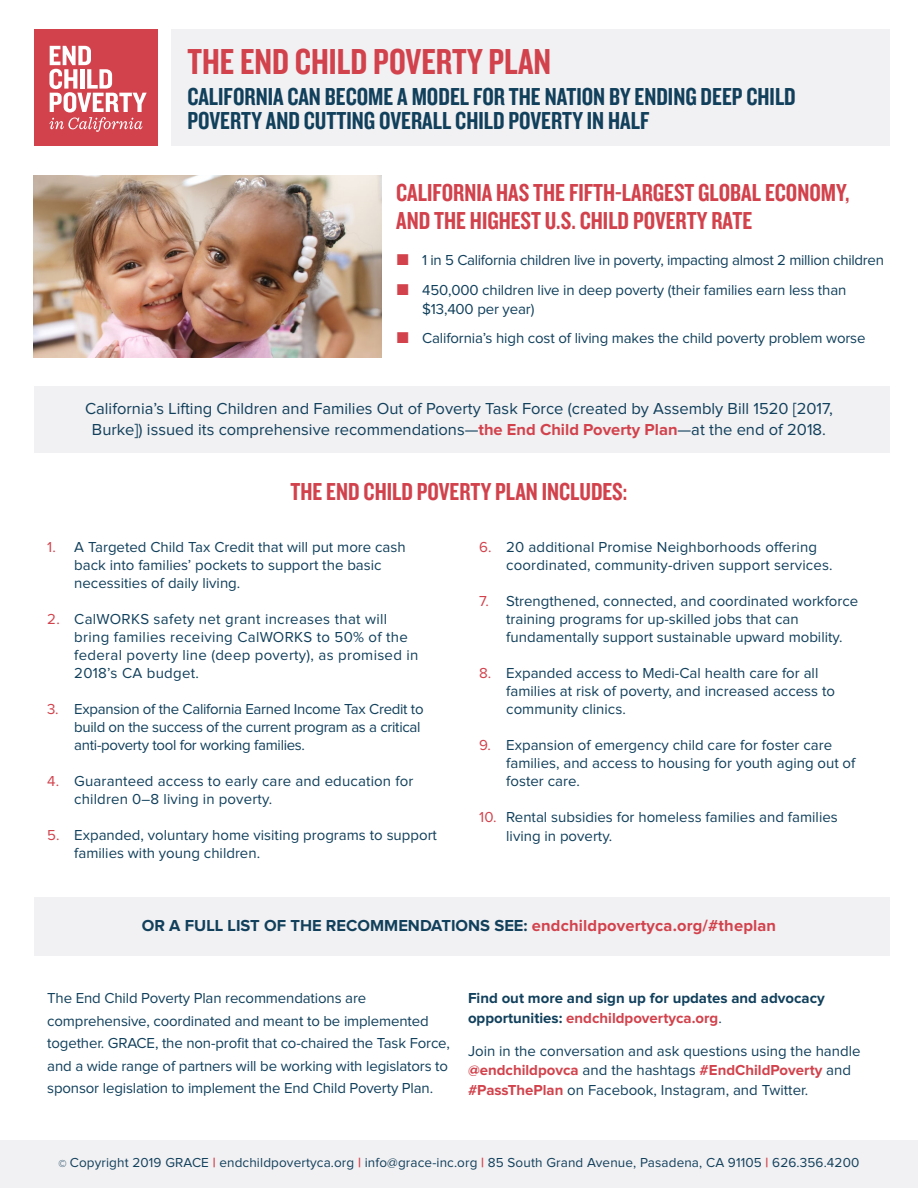
<style>
.page{position:relative;width:918px;height:1188px;background:#fff}
.page>*{position:absolute;margin:0;border:0;box-sizing:border-box;transform-origin:0 0}
.t1{font:37.5px "Knockout 49 Liteweight";color:#d2424c}
.t2{font:25.5px/28.5px "Knockout 49 Liteweight";color:#d2424c}
.t3{font:25.5px/24px "Knockout 49 Liteweight";color:#11405c}
.t4{font:16.5px/21px "Proxima Nova";color:#11405c;text-align:center}
.t5{font:700 16.5px "Proxima Nova";color:#11405c}
.t6{font:15px/18px "Proxima Nova";color:#11405c}
.t7{font:15px/18px "Proxima Nova";letter-spacing:-.02em;color:#11405c}
.t8{font:15px/18px "Proxima Nova";letter-spacing:.02em;color:#11405c}
.t9{font:700 15px/19.5px "Proxima Nova";color:#11405c}
.t10{font:13.5px "Proxima Nova";letter-spacing:.01em;color:#11405c}
.s1{font-weight:700;color:#d2424c}
.s2{color:#d2424c}
.s3{font-weight:400}
.s4{font-size:10.5px}
</style>
<div class="page">
<div style="left:171px;top:29px;width:718px;height:117px;background:#f1f0f2"></div>
<div style="left:34px;top:387px;width:855px;height:66px;background:#f1f0f2"></div>
<div style="left:34px;top:898px;width:855px;height:58px;background:#f1f0f2"></div>
<div style="left:0;top:1141px;width:918px;height:47px;background:#f1f0f2"></div>
<div style="left:34px;top:29px;width:123px;height:117px;background:#d2424c"></div>
<svg style="left:49px;top:46px;width:98px;height:86px"></svg>
<img style="left:34px;top:175px;width:347px;height:182px">
<h1 class="t1" style="left:188px;top:38px;width:365px">THE END CHILD POVERTY PLAN</h1>
<h2 class="t3" style="left:188px;top:84px;width:610px">CALIFORNIA CAN BECOME A MODEL FOR THE NATION BY ENDING DEEP CHILD<br>POVERTY AND CUTTING OVERALL CHILD POVERTY IN HALF</h2>
<h2 class="t2" style="left:396px;top:177px;width:455px">CALIFORNIA HAS THE FIFTH-LARGEST GLOBAL ECONOMY,<br>AND THE HIGHEST U.S. CHILD POVERTY RATE</h2>
<p class="t7" style="left:422px;top:246px;width:463px;line-height:30px">1 in 5 California children live in poverty, impacting almost 2 million children<br>450,000 children live in deep poverty (their families earn less than</p>
<p class="t6" style="left:422px;top:295px;width:445px;line-height:29.1px">$13,400 per year)<br>California’s high cost of living makes the child poverty problem worse</p>
<p class="t4" style="left:85px;top:399px;width:749px">California’s Lifting Children and Families Out of Poverty Task Force (created by Assembly Bill 1520 [2017,<br>Burke]) issued its comprehensive recommendations—<span class="s1">the End Child Poverty Plan</span>—at the end of 2018.</p>
<h2 class="t2" style="left:291px;top:477px;width:338px">THE END CHILD POVERTY PLAN INCLUDES:</h2>
<p class="t6" style="left:74px;top:538px;width:333px;text-indent:-27px"><span class="s2">1.</span> A Targeted Child Tax Credit that will put more cash back into families’ pockets to support the basic necessities of daily living.</p>
<p class="t8" style="left:74px;top:610px;width:346px;text-indent:-27px"><span class="s2">2.</span> CalWORKS safety net grant increases that will bring families receiving CalWORKS to 50% of the federal poverty line (deep poverty), as promised in 2018’s CA budget.</p>
<p class="t7" style="left:74px;top:700px;width:351px;text-indent:-27px"><span class="s2">3.</span> Expansion of the California Earned Income Tax Credit to build on the success of the current program as a critical anti-poverty tool for working families.</p>
<p class="t6" style="left:74px;top:772px;width:341px;text-indent:-27px"><span class="s2">4.</span> Guaranteed access to early care and education for children 0–8 living in poverty.</p>
<p class="t6" style="left:74px;top:826px;width:364px;text-indent:-27px"><span class="s2">5.</span> Expanded, voluntary home visiting programs to support families with young children.</p>
<p class="t6" style="left:506px;top:538px;width:328px;text-indent:-27px"><span class="s2">6.</span> 20 additional Promise Neighborhoods offering coordinated, community-driven support services.</p>
<p class="t6" style="left:506px;top:592px;width:354px;text-indent:-27px"><span class="s2">7.</span> Strengthened, connected, and coordinated workforce training programs for up-skilled jobs that can fundamentally support sustainable upward mobility.</p>
<p class="t6" style="left:506px;top:664px;width:330px;text-indent:-27px"><span class="s2">8.</span> Expanded access to Medi-Cal health care for all families at risk of poverty, and increased access to community clinics.</p>
<p class="t6" style="left:506px;top:736px;width:351px;text-indent:-27px"><span class="s2">9.</span> Expansion of emergency child care for foster care families, and access to housing for youth aging out of foster care.</p>
<p class="t6" style="left:506px;top:807px;width:333px;line-height:19.8px;text-indent:-27px"><span class="s2">10.</span> Rental subsidies for homeless families and families living in poverty.</p>
<p class="t5" style="left:142px;top:916px;width:636px">OR A FULL LIST OF THE RECOMMENDATIONS SEE: <span class="s2">endchildpovertyca.org/#theplan</span></p>
<p class="t6" style="left:47px;top:987px;width:404px;line-height:22.5px">The End Child Poverty Plan recommendations are comprehensive, coordinated and meant to be implemented together. GRACE, the non-profit that co-chaired the Task Force, and a wide range of partners will be working with legislators to sponsor legislation to implement the End Child Poverty Plan.</p>
<p class="t9" style="left:468px;top:989px;width:358px">Find out more and sign up for updates and advocacy opportunities: <span class="s2">endchildpovertyca.org</span><span class="s3">.</span></p>
<p class="t6" style="left:468px;top:1041px;width:394px;line-height:19.5px">Join in the conversation and ask questions using the handle <span class="s1">@endchildpovca</span> and the hashtags <span class="s1">#EndChildPoverty</span> and <span class="s1">#PassThePlan</span> on Facebook, Instagram, and Twitter.</p>
<p class="t10" style="left:59px;top:1155px;width:802px"><span class="s4">©</span> Copyright 2019 GRACE <span class="s1">|</span> endchildpovertyca.org <span class="s1">|</span> info@grace-inc.org <span class="s1">|</span> 85 South Grand Avenue, Pasadena, CA 91105 <span class="s1">|</span> 626.356.4200</p>
</div>
